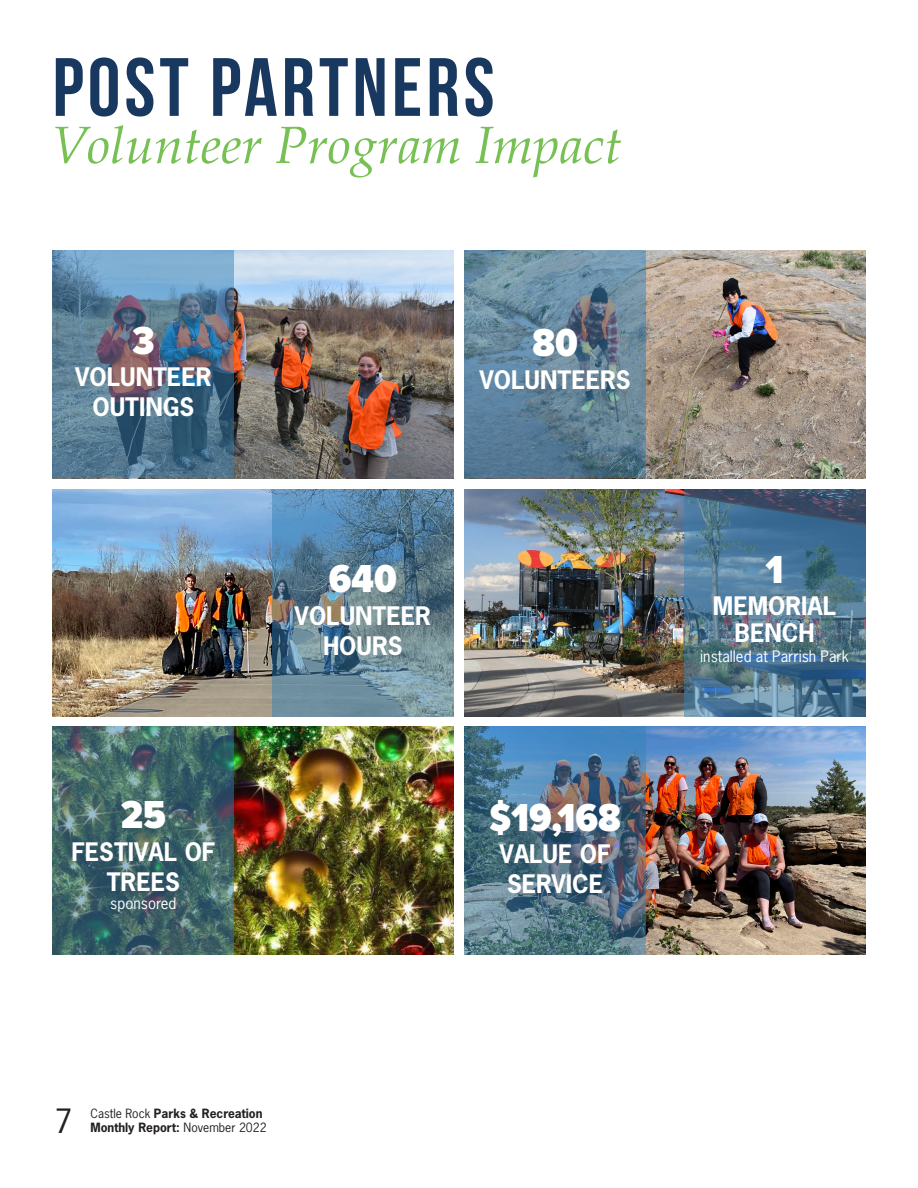
<style>
.page{position:relative;width:918px;height:1188px;background:#fff}
.page>*{position:absolute;margin:0;border:0;box-sizing:border-box;transform-origin:0 0}
.t1{font:82.5px "Bebas Neue";letter-spacing:.05em;color:#193860}
.t2{font:italic 52.5px "Palatino Linotype";color:#77c054}
.t3{font:900 40.5px "Proxima Nova Cond";color:#fff}
.t4{font:31.5px "News Gothic Std";color:#231f20}
.t5{font:700 24px/30px "News Gothic Std";color:#fff;text-align:center}
.t6{font:15px "News Gothic Std";color:#fff}
.t7{font:700 12px/14.4px "News Gothic Std";color:#231f20}
.s1{font-weight:400}
</style>
<div class="page">
<img style="left:646px;top:727px;width:220px;height:228px">
<img style="left:234px;top:727px;width:220px;height:228px">
<img style="left:464px;top:489px;width:220px;height:228px">
<img style="left:52px;top:489px;width:220px;height:228px">
<img style="left:646px;top:251px;width:220px;height:227px">
<img style="left:234px;top:251px;width:220px;height:227px">
<svg style="left:52px;top:250px;width:182px;height:228px;background:#5a7993"></svg>
<svg style="left:464px;top:250px;width:182px;height:228px;background:#628398"></svg>
<svg style="left:272px;top:489px;width:182px;height:228px;background:#608397"></svg>
<svg style="left:684px;top:489px;width:182px;height:228px;background:#4e738e"></svg>
<svg style="left:52px;top:727px;width:182px;height:228px;background:#43676a"></svg>
<svg style="left:464px;top:727px;width:182px;height:228px;background:#517389"></svg>
<p class="t1" style="left:52px;top:42px;width:444px">POST PARTNERS</p>
<p class="t2" style="left:52px;top:108px;width:571px">Volunteer Program Impact</p>
<p class="t3" style="left:132px;top:311px;width:24px">3</p>
<p class="t5" style="left:75px;top:362px;width:138px">VOLUNTEER<br>OUTINGS</p>
<p class="t3" style="left:121px;top:785px;width:47px">25</p>
<p class="t5" style="left:71px;top:836px;width:145px">FESTIVAL OF<br>TREES</p>
<p class="t6" style="left:110px;top:894px;width:68px">sponsored</p>
<p class="t3" style="left:532px;top:313px;width:47px">80</p>
<p class="t5" style="left:480px;top:364px;width:153px">VOLUNTEERS</p>
<p class="t3" style="left:329px;top:549px;width:70px">640</p>
<p class="t5" style="left:295px;top:600px;width:138px">VOLUNTEER<br>HOURS</p>
<p class="t3" style="left:490px;top:788px;width:133px">$19,168</p>
<p class="t5" style="left:500px;top:839px;width:113px">VALUE OF<br>SERVICE</p>
<p class="t3" style="left:766px;top:539px;width:19px">1</p>
<p class="t5" style="left:713px;top:592px;width:125px;line-height:27px">MEMORIAL<br>BENCH</p>
<p class="t6" style="left:700px;top:647px;width:150px">installed at Parrish Park</p>
<h3 class="t4" style="left:54px;top:1101px;width:20px">7</h3>
<p class="t7" style="left:91px;top:1106px;width:178px"><span class="s1">Castle Rock</span> Parks &amp; Recreation<br>Monthly Report: <span class="s1">November 2022</span></p>
</div>
